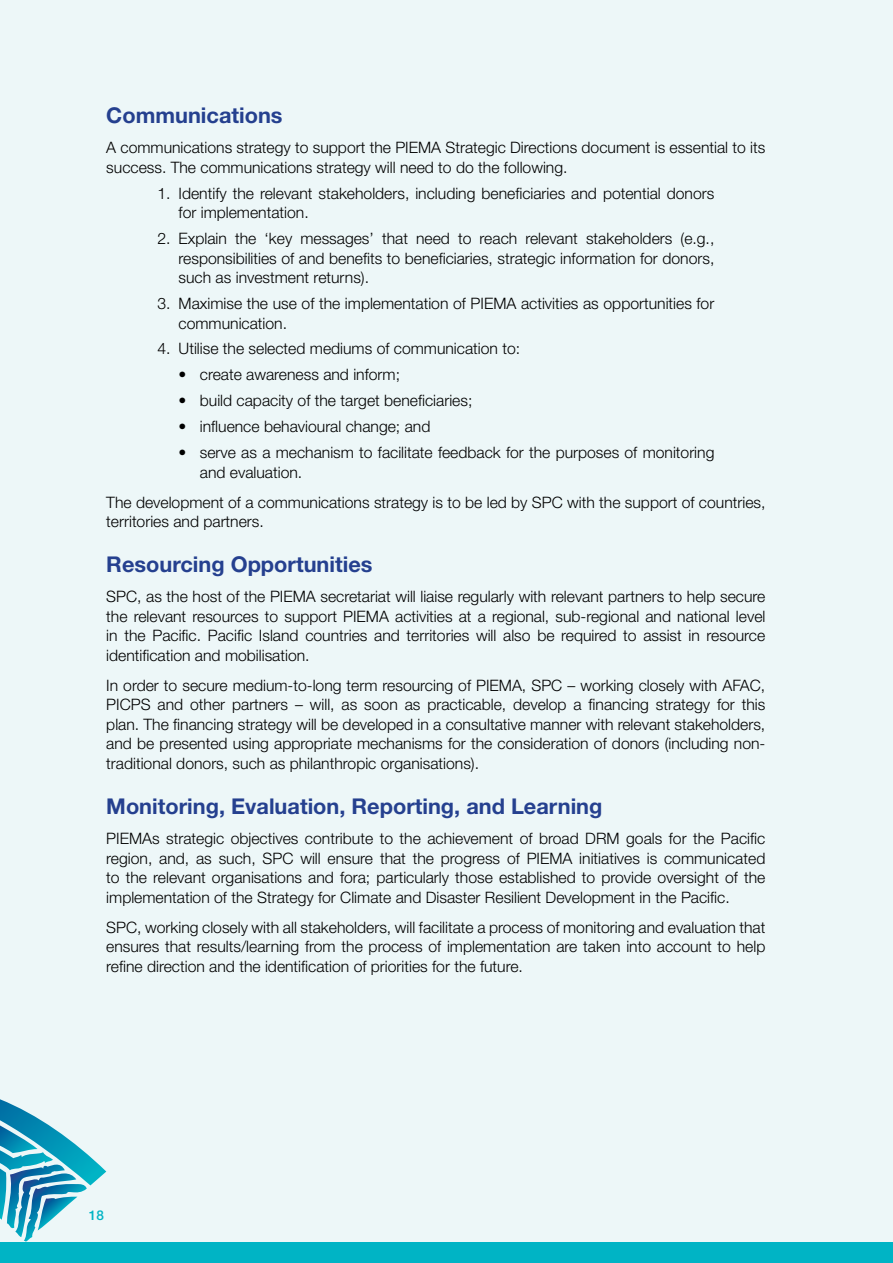
<style>
.page{position:relative;width:893px;height:1263px;background:#edf7f8}
.page>*{position:absolute;margin:0;border:0;box-sizing:border-box;transform-origin:0 0}
.t1{font:700 21.75px "Helvetica Neue";color:#25408f}
.t2{font:300 15.75px/19.5px "Helvetica Neue";color:#000}
.t3{font:500 13.5px "Helvetica Neue";color:#00b4c5}
</style>
<div class="page">
<div style="left:0;top:1242px;width:893px;height:21px;background:#00b4c5"></div>
<svg style="left:0;top:1099px;width:106px;height:143px"></svg>
<h1 class="t1" style="left:106px;top:102px;width:178px">Communications</h1>
<p class="t2" style="left:106px;top:138px;width:661px">A communications strategy to support the PIEMA Strategic Directions document is essential to its success. The communications strategy will need to do the following.</p>
<p class="t2" style="left:179px;top:183px;width:537px;text-indent:-21px">1. Identify the relevant stakeholders, including beneficiaries and potential donors for implementation.</p>
<p class="t2" style="left:179px;top:229px;width:537px;text-align:justify;text-indent:-21px">2. Explain the ‘key messages’ that need to reach relevant stakeholders (e.g., responsibilities of and benefits to beneficiaries, strategic information for donors, such as investment returns).</p>
<p class="t2" style="left:179px;top:293px;width:537px;text-indent:-21px">3. Maximise the use of the implementation of PIEMA activities as opportunities for communication.</p>
<p class="t2" style="left:157px;top:339px;width:364px">4. Utilise the selected mediums of communication to:</p>
<p class="t2" style="left:179px;top:365px;width:223px">• create awareness and inform;</p>
<p class="t2" style="left:179px;top:391px;width:295px">• build capacity of the target beneficiaries;</p>
<p class="t2" style="left:179px;top:416px;width:253px">• influence behavioural change; and</p>
<p class="t2" style="left:200px;top:442px;width:516px;text-indent:-21px">• serve as a mechanism to facilitate feedback for the purposes of monitoring and evaluation.</p>
<p class="t2" style="left:106px;top:492px;width:661px">The development of a communications strategy is to be led by SPC with the support of countries, territories and partners.</p>
<h1 class="t1" style="left:106px;top:551px;width:268px">Resourcing Opportunities</h1>
<p class="t2" style="left:106px;top:587px;width:661px;text-align:justify">SPC, as the host of the PIEMA secretariat will liaise regularly with relevant partners to help secure the relevant resources to support PIEMA activities at a regional, sub-regional and national level in the Pacific. Pacific Island countries and territories will also be required to assist in resource identification and mobilisation.</p>
<p class="t2" style="left:106px;top:675px;width:661px;text-align:justify">In order to secure medium-to-long term resourcing of PIEMA, SPC – working closely with AFAC, PICPS and other partners – will, as soon as practicable, develop a financing strategy for this plan. The financing strategy will be developed in a consultative manner with relevant stakeholders, and be presented using appropriate mechanisms for the consideration of donors (including non&shy;traditional donors, such as philanthropic organisations).</p>
<h1 class="t1" style="left:106px;top:793px;width:498px">Monitoring, Evaluation, Reporting, and Learning</h1>
<p class="t2" style="left:106px;top:828px;width:661px;text-align:justify">PIEMAs strategic objectives contribute to the achievement of broad DRM goals for the Pacific region, and, as such, SPC will ensure that the progress of PIEMA initiatives is communicated to the relevant organisations and fora; particularly those established to provide oversight of the implementation of the Strategy for Climate and Disaster Resilient Development in the Pacific.</p>
<p class="t2" style="left:106px;top:917px;width:661px;text-align:justify">SPC, working closely with all stakeholders, will facilitate a process of monitoring and evaluation that ensures that results/learning from the process of implementation are taken into account to help refine direction and the identification of priorities for the future.</p>
<p class="t3" style="left:89px;top:1207px;width:17px">18</p>
</div>
